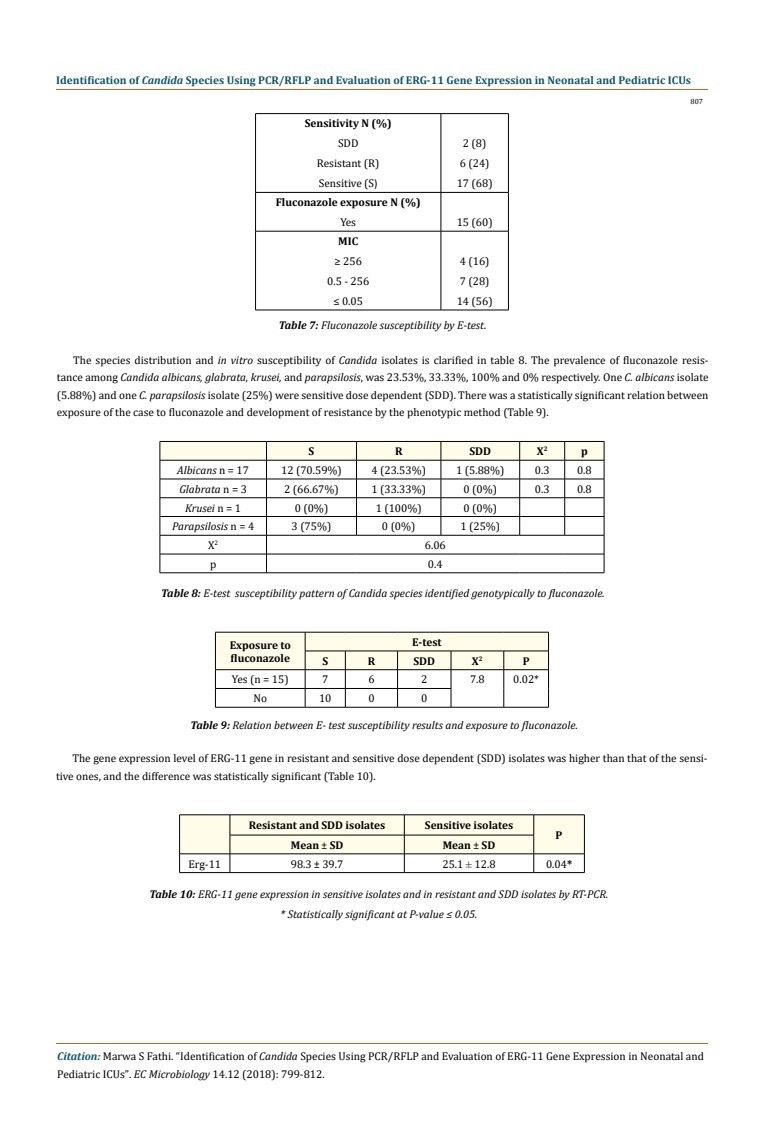
<style>
.page{position:relative;width:764px;height:1142px;background:#fff}
.page>*{position:absolute;margin:0;border:0;box-sizing:border-box;transform-origin:0 0}
.t1{font:11.25px/20px "Cambria";color:#000}
.t2{font:italic 11.25px/20px "Cambria";color:#000;text-align:center}
.t3{font:700 11.25px/13px "Cambria";color:#000}
.t4{font:700 11.25px "Cambria";color:#0e546a}
.t5{font:7.5px "Cambria";color:#000}
.s1{font-style:italic}
.s2{font-family:"Calibri"}
.s3{font-weight:700}
.s4{font-style:normal}
.s5{font-family:"Calibri";font-weight:400}
.s6{font-family:"Times New Roman"}
.s7{font-weight:700;font-style:italic;color:#0e546a}
.s8{font-size:11.12px}
</style>
<div class="page">
<hr style="left:56px;top:90px;width:652px;height:1px;background:#e05d1a">
<hr style="left:57px;top:1043px;width:651px;height:1px;background:#e05d1a">
<hr style="left:255px;top:113px;width:186px;height:1px;background:#000">
<hr style="left:255px;top:114px;width:1px;height:78px;background:#000">
<hr style="left:441px;top:113px;width:67px;height:1px;background:#000">
<hr style="left:441px;top:114px;width:1px;height:78px;background:#000">
<hr style="left:508px;top:114px;width:1px;height:78px;background:#000">
<hr style="left:255px;top:192px;width:186px;height:1px;background:#000">
<hr style="left:255px;top:192px;width:1px;height:39px;background:#000">
<hr style="left:441px;top:192px;width:67px;height:1px;background:#000">
<hr style="left:441px;top:192px;width:1px;height:39px;background:#000">
<hr style="left:508px;top:192px;width:1px;height:39px;background:#000">
<hr style="left:255px;top:231px;width:186px;height:1px;background:#000">
<hr style="left:255px;top:231px;width:1px;height:79px;background:#000">
<hr style="left:441px;top:231px;width:67px;height:1px;background:#000">
<hr style="left:441px;top:231px;width:1px;height:79px;background:#000">
<hr style="left:508px;top:231px;width:1px;height:79px;background:#000">
<hr style="left:255px;top:310px;width:186px;height:1px;background:#000">
<hr style="left:441px;top:310px;width:67px;height:1px;background:#000">
<svg style="left:160px;top:441px;width:445px;height:131px"></svg>
<hr style="left:160px;top:572px;width:106px;height:1px;background:#000">
<hr style="left:266px;top:572px;width:90px;height:1px;background:#000">
<hr style="left:356px;top:572px;width:85px;height:1px;background:#000">
<hr style="left:441px;top:572px;width:79px;height:1px;background:#000">
<hr style="left:520px;top:572px;width:45px;height:1px;background:#000">
<hr style="left:565px;top:572px;width:39px;height:1px;background:#000">
<svg style="left:215px;top:632px;width:334px;height:75px"></svg>
<hr style="left:215px;top:707px;width:90px;height:1px;background:#000">
<hr style="left:305px;top:707px;width:40px;height:1px;background:#000">
<hr style="left:345px;top:707px;width:52px;height:1px;background:#000">
<hr style="left:397px;top:707px;width:54px;height:1px;background:#000">
<hr style="left:451px;top:707px;width:53px;height:1px;background:#000">
<hr style="left:504px;top:707px;width:45px;height:1px;background:#000">
<svg style="left:179px;top:814px;width:406px;height:58px"></svg>
<hr style="left:179px;top:872px;width:51px;height:1px;background:#000">
<hr style="left:230px;top:872px;width:174px;height:1px;background:#000">
<hr style="left:404px;top:872px;width:130px;height:1px;background:#000">
<hr style="left:534px;top:872px;width:50px;height:1px;background:#000">
<p class="t4" style="left:56px;top:72px;width:636px">Identification of <span class="s1">Candida</span> Species Using PCR/RFLP and Evaluation of ERG-11 Gene Expression in Neonatal and Pediatric ICUs</p>
<p class="t3" style="left:305px;top:117px;width:89px">Sensitivity N (%)</p>
<p class="t1" style="left:317px;top:133px;width:64px;text-align:center">SDD<br>Resistant (R)<br>Sensitive (S<span class="s2">)</span></p>
<p class="t1" style="left:457px;top:133px;width:38px;text-align:center">2 (8)<br>6 (24)<br>17 (68)</p>
<p class="t3" style="left:276px;top:195px;width:146px">Fluconazole exposure N (%)</p>
<p class="t1" style="left:340px;top:212px;width:17px">Yes</p>
<p class="t1" style="left:457px;top:212px;width:38px">15 (60)</p>
<p class="t3" style="left:338px;top:234px;width:21px">MIC</p>
<p class="t1" style="left:327px;top:251px;width:44px;text-align:center">≥ 256<br>0.5 - 256 ≤ 0.05</p>
<p class="t1" style="left:457px;top:251px;width:38px">4 (16)<br>7 (28)<br>14 (56)</p>
<p class="t2" style="left:279px;top:314px;width:209px"><span class="s3">Table 7:</span> Fluconazole susceptibility by E-test.</p>
<p class="t5" style="left:690px;top:97px;width:14px">807</p>
<p class="t1" style="left:57px;top:351px;width:653px;line-height:17.5px;text-align:justify;text-indent:16px">The species distribution and <span class="s1">in vitro</span> susceptibility of <span class="s1">Candida</span> isolates is clarified in table 8. The prevalence of fluconazole resis&shy;tance among <span class="s1">Candida albicans, glabrata, krusei,</span> and <span class="s1">parapsilosis</span>, was 23.53%, 33.33%, 100% and 0% respectively. One <span class="s1">C. albicans</span> isolate (5.88%) and one <span class="s1">C. parapsilosis</span> isolate (25%) were sensitive dose dependent (SDD). There was a statistically significant relation between exposure of the case to fluconazole and development of resistance by the phenotypic method (Table 9).</p>
<p class="t3" style="left:309px;top:444px;width:7px">S</p>
<p class="t3" style="left:395px;top:444px;width:9px">R</p>
<p class="t3" style="left:469px;top:444px;width:23px">SDD</p>
<p class="t3" style="left:537px;top:444px;width:12px">X<sup>2</sup></p>
<p class="t3" style="left:581px;top:444px;width:8px">p</p>
<p class="t2" style="left:177px;top:459px;width:73px">Albicans <span class="s4">n = 17</span></p>
<p class="t1" style="left:281px;top:460px;width:62px">12 (70.59%)</p>
<p class="t1" style="left:371px;top:460px;width:56px">4 (23.53%)</p>
<p class="t1" style="left:456px;top:460px;width:50px">1 (5.88%)</p>
<p class="t1" style="left:535px;top:460px;width:16px">0.3</p>
<p class="t1" style="left:577px;top:460px;width:16px">0.8</p>
<p class="t2" style="left:179px;top:478px;width:69px">Glabrata <span class="s4">n = 3</span></p>
<p class="t1" style="left:284px;top:479px;width:56px">2 (66.67%)</p>
<p class="t1" style="left:371px;top:479px;width:56px">1 (33.33%)</p>
<p class="t1" style="left:463px;top:479px;width:35px">0 (0%)</p>
<p class="t1" style="left:535px;top:479px;width:16px">0.3</p>
<p class="t1" style="left:577px;top:479px;width:16px">0.8</p>
<p class="t2" style="left:185px;top:497px;width:57px">Krusei <span class="s4">n = 1</span></p>
<p class="t1" style="left:295px;top:497px;width:35px">0 (0%)</p>
<p class="t1" style="left:376px;top:497px;width:48px">1 (100%)</p>
<p class="t1" style="left:463px;top:497px;width:35px">0 (0%)</p>
<p class="t2" style="left:172px;top:516px;width:84px">Parapsilosis <span class="s4">n = 4</span></p>
<p class="t1" style="left:292px;top:516px;width:41px">3 (75%)</p>
<p class="t1" style="left:382px;top:516px;width:35px">0 (0%)</p>
<p class="t1" style="left:460px;top:516px;width:41px">1 (25%)</p>
<p class="t1" style="left:208px;top:535px;width:12px">X<sup>2</sup></p>
<p class="t1" style="left:425px;top:535px;width:23px">6.06</p>
<p class="t1" style="left:210px;top:554px;width:8px">p</p>
<p class="t1" style="left:428px;top:554px;width:16px">0.4</p>
<p class="t2" style="left:161px;top:582px;width:445px"><span class="s3">Table 8:</span> E-test susceptibility pattern of Candida species identified genotypically to fluconazole.</p>
<p class="t3" style="left:230px;top:638px;width:63px">Exposure to fluconazole</p>
<p class="t3" style="left:412px;top:635px;width:31px">E-test</p>
<p class="t3" style="left:322px;top:654px;width:7px">S</p>
<p class="t3" style="left:368px;top:654px;width:9px">R</p>
<p class="t3" style="left:413px;top:654px;width:23px">SDD</p>
<p class="t3" style="left:472px;top:654px;width:12px">X<sup>2</sup></p>
<p class="t3" style="left:523px;top:654px;width:8px">P</p>
<p class="t1" style="left:232px;top:669px;width:58px">Yes (n = 15)</p>
<p class="t1" style="left:322px;top:669px;width:8px">7</p>
<p class="t1" style="left:368px;top:669px;width:8px">6</p>
<p class="t1" style="left:421px;top:669px;width:8px">2</p>
<p class="t1" style="left:470px;top:669px;width:16px">7.8</p>
<p class="t1" style="left:513px;top:669px;width:27px">0.02*</p>
<p class="t1" style="left:253px;top:688px;width:15px">No</p>
<p class="t1" style="left:319px;top:688px;width:14px">10</p>
<p class="t1" style="left:368px;top:688px;width:8px">0</p>
<p class="t1" style="left:421px;top:688px;width:8px">0</p>
<p class="t2" style="left:190px;top:714px;width:389px"><span class="s3">Table 9:</span> Relation between E- test susceptibility results and exposure to fluconazole.</p>
<p class="t1" style="left:56px;top:749px;width:653px;line-height:17.5px;text-indent:16px">The gene expression level of ERG-11 gene in resistant and sensitive dose dependent (SDD) isolates was higher than that of the sensi&shy;tive ones, and the difference was statistically significant (Table 10).</p>
<p class="t3" style="left:249px;top:818px;width:138px">Resistant and SDD isolates</p>
<p class="t3" style="left:425px;top:818px;width:90px">Sensitive isolates</p>
<p class="t3" style="left:555px;top:827px;width:8px">P</p>
<p class="t3" style="left:291px;top:838px;width:54px">Mean <span class="s5">±</span> SD</p>
<p class="t3" style="left:443px;top:838px;width:54px">Mean <span class="s5">±</span> SD</p>
<p class="t1" style="left:188px;top:853px;width:34px">Erg-11</p>
<p class="t1" style="left:291px;top:853px;width:54px">98.3 <span class="s2">±</span> 39.7</p>
<p class="t1" style="left:442px;top:853px;width:55px">25.1 <span class="s6">±</span> 12.8</p>
<p class="t1" style="left:546px;top:853px;width:28px">0.04<span class="s3">*</span></p>
<p class="t2" style="left:149px;top:883px;width:460px"><span class="s3">Table 10:</span> ERG-11 gene expression in sensitive isolates and in resistant and SDD isolates by RT-PCR. * Statistically significant at P-value ≤ 0.05.</p>
<p class="t1" style="left:57px;top:1047px;width:648px;line-height:17.5px"><span class="s7">Citation:</span> Marwa S Fathi. “Identification of <span class="s1">Candida</span> Species Using PCR/RFLP and Evaluation of ERG-11 Gene Expression in Neonatal and<br>Pediatric ICUs”<span class="s8">.</span> <span class="s1">EC Microbiology</span> 14.12 (2018): 799-812.</p>
</div>
